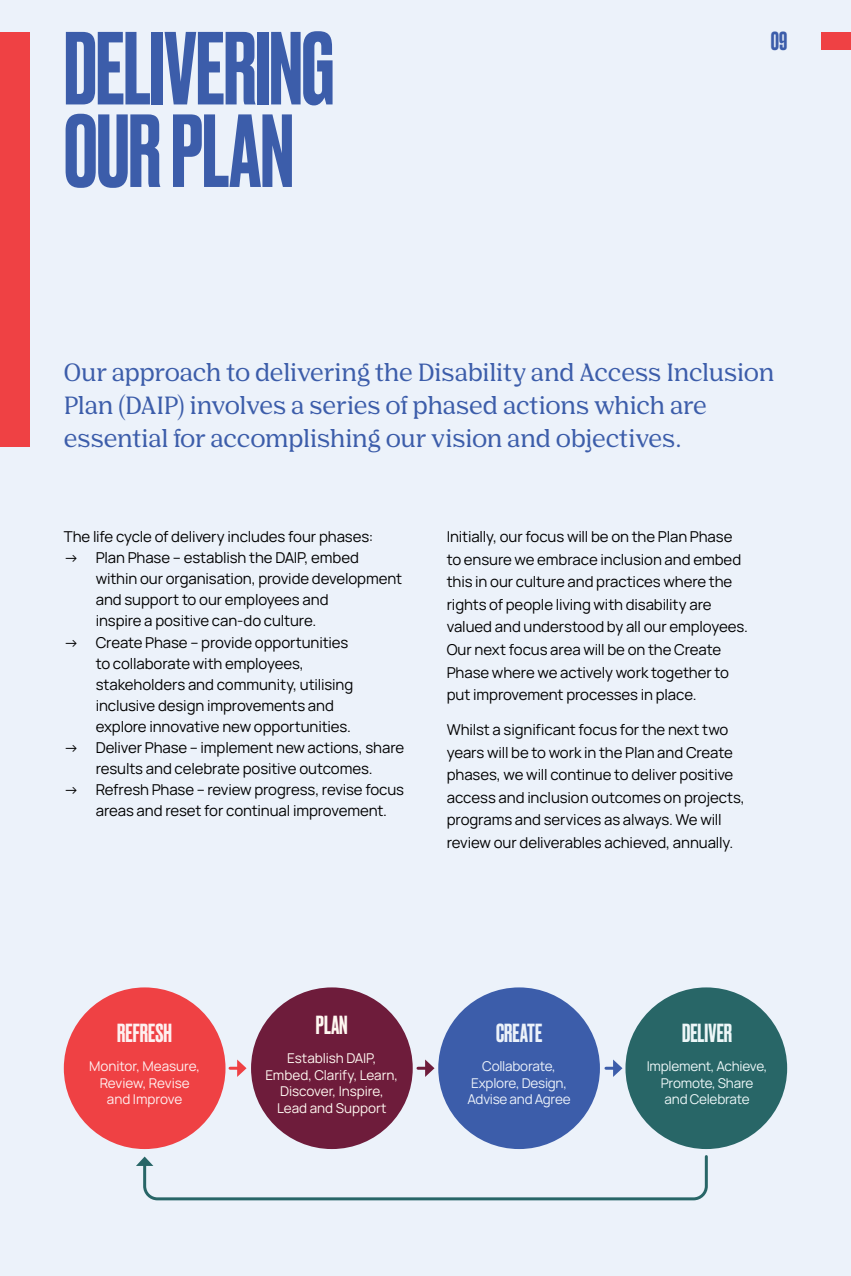
<style>
.page{position:relative;width:851px;height:1276px;background:#fff}
.page>*{position:absolute;margin:0;border:0;box-sizing:border-box;transform-origin:0 0}
.t1{font:500 97.5px/82.5px "Druk";letter-spacing:-.01em;color:#3c5daa}
.t2{font:500 24.6px "Druk";color:#edf7f8}
.t3{font:500 24.6px "Druk";letter-spacing:.005em;color:#fef0f0}
.t4{font:500 24.6px "Druk";letter-spacing:.005em;color:#ecf2fa}
.t5{font:500 24.6px "Druk";color:#fff8f1}
.t6{font:500 24.6px "Druk";color:#3c5daa}
.t7{font:600 24px/33px "Nib Pro";letter-spacing:-.015em;color:#3c5daa}
.t8{font:15px/22.5px "Manrope";letter-spacing:-.005em;color:#000}
.t9{font:13.5px/16.5px "Manrope";color:#fff8f1;text-align:center}
.t10{font:13.5px/16.5px "Manrope";letter-spacing:-.02em;color:#edf7f8;text-align:center}
.t11{font:13.5px/16.5px "Manrope";letter-spacing:-.02em;color:#ecf2fa;text-align:center}
.t12{font:13.5px/16.5px "Manrope";letter-spacing:-.005em;color:#fef0f0;text-align:center}
</style>
<div class="page">
<div style="left:0;top:0;width:850px;height:1276px;background:#ecf2fa"></div>
<div style="left:821px;top:32px;width:29px;height:17px;background:#ef4144"></div>
<div style="left:0;top:32px;width:30px;height:414px;background:#ef4144"></div>
<div style="left:251px;top:987px;width:161px;height:162px;background:#6e1c3b;border-radius:50%"></div>
<div style="left:625px;top:987px;width:162px;height:162px;background:#286667;border-radius:50%"></div>
<div style="left:64px;top:987px;width:161px;height:162px;background:#ef4144;border-radius:50%"></div>
<div style="left:438px;top:987px;width:162px;height:162px;background:#3c5daa;border-radius:50%"></div>
<svg style="left:230px;top:1059px;width:16px;height:18px"></svg>
<svg style="left:418px;top:1059px;width:16px;height:18px"></svg>
<svg style="left:606px;top:1059px;width:16px;height:18px"></svg>
<svg style="left:136px;top:1155px;width:572px;height:46px"></svg>
<h1 class="t1" style="left:64px;top:22px;width:272px">DELIVERING<br>OUR PLAN</h1>
<h2 class="t6" style="left:770px;top:24px;width:18px">09</h2>
<h3 class="t7" style="left:64px;top:355px;width:712px">Our approach to delivering the Disability and Access Inclusion<br>Plan (DAIP) involves a series of phased actions which are essential for accomplishing our vision and objectives.</h3>
<p class="t8" style="left:64px;top:525px;width:311px">The life cycle of delivery includes four phases:</p>
<p class="t8" style="left:96px;top:547px;width:308px;line-height:21px;text-indent:-32px">→ Plan Phase – establish the DAIP, embed within our organisation, provide development and support to our employees and<br>inspire a positive can-do culture.</p>
<p class="t8" style="left:96px;top:631px;width:259px;line-height:21px;text-indent:-32px">→ Create Phase – provide opportunities to collaborate with employees, stakeholders and community, utilising inclusive design improvements and explore innovative new opportunities.</p>
<p class="t8" style="left:64px;top:736px;width:342px;line-height:21px;text-align:center">→ Deliver Phase – implement new actions, share results and celebrate positive outcomes.</p>
<p class="t8" style="left:96px;top:778px;width:310px;line-height:21px;text-indent:-32px">→ Refresh Phase – review progress, revise focus areas and reset for continual improvement.</p>
<p class="t8" style="left:446px;top:525px;width:302px">Initially, our focus will be on the Plan Phase to ensure we embrace inclusion and embed this in our culture and practices where the rights of people living with disability are valued and understood by all our employees.<br>Our next focus area will be on the Create Phase where we actively work together to put improvement processes in place.</p>
<p class="t8" style="left:446px;top:718px;width:299px">Whilst a significant focus for the next two years will be to work in the Plan and Create phases, we will continue to deliver positive access and inclusion outcomes on projects, programs and services as always. We will review our deliverables achieved, annually.</p>
<h2 class="t3" style="left:117px;top:1016px;width:56px">REFRESH</h2>
<p class="t12" style="left:89px;top:1057px;width:113px">Monitor, Measure,<br>Review, Revise and Improve</p>
<h2 class="t5" style="left:316px;top:1007px;width:33px">PLAN</h2>
<p class="t9" style="left:265px;top:1049px;width:134px">Establish DAIP,<br>Embed, Clarify, Learn,<br>Discover, Inspire,<br>Lead and Support</p>
<h2 class="t4" style="left:496px;top:1016px;width:48px">CREATE</h2>
<p class="t11" style="left:467px;top:1057px;width:105px">Collaborate,<br>Explore, Design,<br>Advise and Agree</p>
<h2 class="t2" style="left:682px;top:1016px;width:52px">DELIVER</h2>
<p class="t10" style="left:646px;top:1057px;width:122px">Implement, Achieve,<br>Promote, Share<br>and Celebrate</p>
</div>
